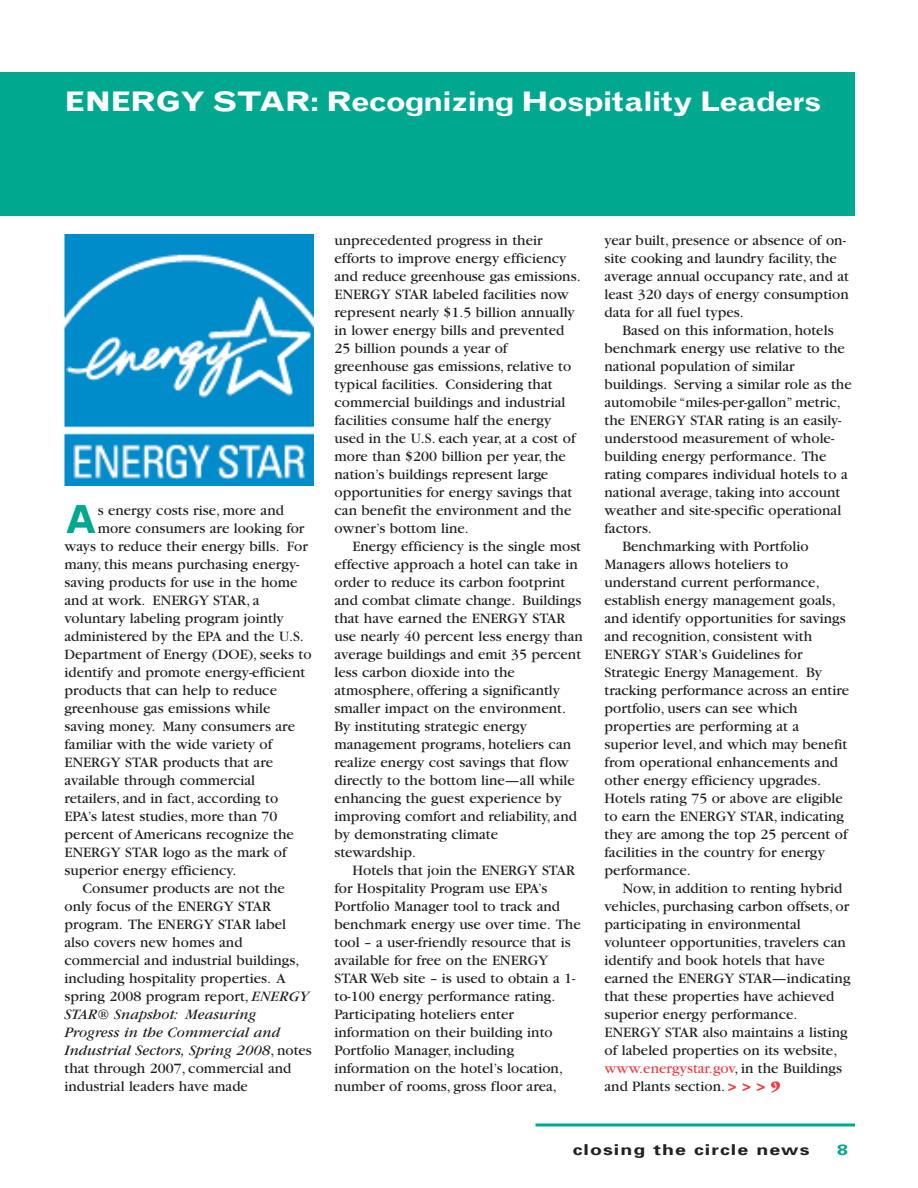
<style>
.page{position:relative;width:918px;height:1188px;background:#fff}
.page>*{position:absolute;margin:0;border:0;box-sizing:border-box;transform-origin:0 0}
.t1{font:700 38.85px "Grotesque";color:#00a88f}
.t2{font:700 27px "Grotesque";letter-spacing:-.04em;color:#fff;scale:1.2 1}
.t3{font:15px/18px "Garamond";color:#231f20}
.t4{font:italic 15px "Garamond";letter-spacing:.005em;color:#231f20}
.t5{font:15px "Garamond";letter-spacing:.005em;color:#ef3d42}
.t6{font:700 15px "Univers";letter-spacing:.055em;color:#231f20;scale:1.3 1}
.t7{font:700 15px "Univers";color:#00a88f;scale:1.3 1}
.s1{font-style:italic}
.s2{font-style:normal}
.s3{color:#231f20}
.s4{font-weight:900;color:#ef3d42}
</style>
<div class="page">
<hr style="left:536px;top:1124px;width:319px;height:2px;background:#00a88f">
<div style="left:0;top:72px;width:855px;height:144px;background:#00a88f"></div>
<img style="left:64px;top:234px;width:250px;height:252px">
<h2 class="t2" style="left:64px;top:91px;width:632px">ENERGY STAR: Recognizing Hospitality Leaders</h2>
<h1 class="t1" style="left:64px;top:505px;width:35px">A</h1>
<p class="t3" style="left:98px;top:503px;width:188px">s energy costs rise, more and</p>
<p class="t3" style="left:98px;top:521px;width:208px">more consumers are looking for</p>
<p class="t3" style="left:64px;top:539px;width:245px">ways to reduce their energy bills. For</p>
<p class="t3" style="left:64px;top:557px;width:237px">many, this means purchasing energy-</p>
<p class="t3" style="left:64px;top:575px;width:235px">saving products for use in the home</p>
<p class="t3" style="left:64px;top:593px;width:197px">and at work. ENERGY STAR, a</p>
<p class="t3" style="left:64px;top:611px;width:221px">voluntary labeling program jointly</p>
<p class="t3" style="left:64px;top:629px;width:241px">administered by the EPA and the U.S.</p>
<p class="t3" style="left:64px;top:647px;width:249px">Department of Energy (DOE), seeks to</p>
<p class="t3" style="left:64px;top:665px;width:242px">identify and promote energy-efficient</p>
<p class="t3" style="left:64px;top:683px;width:214px">products that can help to reduce</p>
<p class="t3" style="left:64px;top:701px;width:208px">greenhouse gas emissions while</p>
<p class="t3" style="left:64px;top:719px;width:232px">saving money. Many consumers are</p>
<p class="t3" style="left:64px;top:737px;width:209px">familiar with the wide variety of</p>
<p class="t3" style="left:64px;top:755px;width:210px">ENERGY STAR products that are</p>
<p class="t3" style="left:64px;top:773px;width:192px">available through commercial</p>
<p class="t3" style="left:64px;top:791px;width:215px">retailers, and in fact, according to</p>
<p class="t3" style="left:64px;top:809px;width:215px">EPA’s latest studies, more than 70</p>
<p class="t3" style="left:64px;top:827px;width:231px">percent of Americans recognize the</p>
<p class="t3" style="left:64px;top:845px;width:224px">ENERGY STAR logo as the mark of</p>
<p class="t3" style="left:64px;top:863px;width:173px">superior energy efficiency.</p>
<p class="t3" style="left:82px;top:881px;width:204px">Consumer products are not the</p>
<p class="t3" style="left:64px;top:899px;width:208px">only focus of the ENERGY STAR</p>
<p class="t3" style="left:64px;top:917px;width:223px">program. The ENERGY STAR label</p>
<p class="t3" style="left:64px;top:935px;width:180px">also covers new homes and</p>
<p class="t3" style="left:64px;top:953px;width:236px">commercial and industrial buildings,</p>
<p class="t3" style="left:64px;top:971px;width:223px">including hospitality properties. A</p>
<p class="t3" style="left:64px;top:989px;width:246px">spring 2008 program report, <span class="s1">ENERGY</span></p>
<p class="t4" style="left:65px;top:1010px;width:193px">STAR® Snapshot: Measuring</p>
<p class="t4" style="left:65px;top:1028px;width:217px">Progress in the Commercial and</p>
<p class="t4" style="left:65px;top:1046px;width:249px">Industrial Sectors, Spring 2008<span class="s2">, notes</span></p>
<p class="t3" style="left:65px;top:1061px;width:228px">that through 2007, commercial and</p>
<p class="t3" style="left:65px;top:1079px;width:185px">industrial leaders have made</p>
<p class="t3" style="left:334px;top:233px;width:248px">unprecedented progress in their efforts to improve energy efficiency and reduce greenhouse gas emissions.<br>ENERGY STAR labeled facilities now represent nearly $1.5 billion annually in lower energy bills and prevented 25 billion pounds a year of greenhouse gas emissions, relative to typical facilities. Considering that commercial buildings and industrial facilities consume half the energy used in the U.S. each year, at a cost of more than $200 billion per year, the nation’s buildings represent large opportunities for energy savings that can benefit the environment and the owner’s bottom line.</p>
<p class="t3" style="left:335px;top:539px;width:250px;text-indent:18px">Energy efficiency is the single most effective approach a hotel can take in order to reduce its carbon footprint and combat climate change. Buildings that have earned the ENERGY STAR use nearly 40 percent less energy than average buildings and emit 35 percent less carbon dioxide into the atmosphere, offering a significantly smaller impact on the environment.<br>By instituting strategic energy management programs, hoteliers can realize energy cost savings that flow directly to the bottom line—all while enhancing the guest experience by improving comfort and reliability, and by demonstrating climate stewardship.</p>
<p class="t3" style="left:335px;top:863px;width:248px;text-indent:18px">Hotels that join the ENERGY STAR for Hospitality Program use EPA’s Portfolio Manager tool to track and benchmark energy use over time. The tool – a user-friendly resource that is available for free on the ENERGY STAR Web site – is used to obtain a 1- to-100 energy performance rating.<br>Participating hoteliers enter information on their building into Portfolio Manager, including information on the hotel’s location, number of rooms, gross floor area,</p>
<p class="t3" style="left:605px;top:233px;width:246px">year built, presence or absence of on&shy;site cooking and laundry facility, the average annual occupancy rate, and at least 320 days of energy consumption data for all fuel types.</p>
<p class="t3" style="left:623px;top:323px;width:213px">Based on this information, hotels</p>
<p class="t3" style="left:605px;top:341px;width:242px">benchmark energy use relative to the</p>
<p class="t3" style="left:605px;top:359px;width:192px">national population of similar</p>
<p class="t3" style="left:605px;top:377px;width:249px">buildings. Serving a similar role as the</p>
<p class="t3" style="left:605px;top:395px;width:238px">automobile “miles-per-gallon” metric,</p>
<p class="t3" style="left:605px;top:413px;width:239px">the ENERGY STAR rating is an easily-</p>
<p class="t3" style="left:605px;top:431px;width:231px">understood measurement of whole-</p>
<p class="t3" style="left:605px;top:449px;width:223px">building energy performance. The</p>
<p class="t3" style="left:605px;top:467px;width:245px">rating compares individual hotels to a</p>
<p class="t3" style="left:605px;top:485px;width:237px">national average, taking into account</p>
<p class="t3" style="left:605px;top:503px;width:238px">weather and site-specific operational</p>
<p class="t3" style="left:605px;top:521px;width:49px">factors.</p>
<p class="t3" style="left:623px;top:539px;width:188px">Benchmarking with Portfolio</p>
<p class="t3" style="left:605px;top:557px;width:185px">Managers allows hoteliers to</p>
<p class="t3" style="left:605px;top:575px;width:217px">understand current performance,</p>
<p class="t3" style="left:605px;top:593px;width:233px">establish energy management goals,</p>
<p class="t3" style="left:605px;top:611px;width:243px">and identify opportunities for savings</p>
<p class="t3" style="left:605px;top:629px;width:209px">and recognition, consistent with</p>
<p class="t3" style="left:605px;top:647px;width:200px">ENERGY STAR’s Guidelines for</p>
<p class="t3" style="left:605px;top:665px;width:219px">Strategic Energy Management. By</p>
<p class="t3" style="left:605px;top:683px;width:246px">tracking performance across an entire</p>
<p class="t3" style="left:605px;top:701px;width:195px">portfolio, users can see which</p>
<p class="t3" style="left:605px;top:719px;width:196px">properties are performing at a</p>
<p class="t3" style="left:605px;top:737px;width:244px">superior level, and which may benefit</p>
<p class="t3" style="left:605px;top:755px;width:235px">from operational enhancements and</p>
<p class="t3" style="left:605px;top:773px;width:218px">other energy efficiency upgrades.</p>
<p class="t3" style="left:605px;top:791px;width:240px">Hotels rating 75 or above are eligible</p>
<p class="t3" style="left:605px;top:809px;width:241px">to earn the ENERGY STAR, indicating</p>
<p class="t3" style="left:605px;top:827px;width:245px">they are among the top 25 percent of</p>
<p class="t3" style="left:605px;top:845px;width:222px">facilities in the country for energy</p>
<p class="t3" style="left:605px;top:863px;width:88px">performance.</p>
<p class="t3" style="left:623px;top:881px;width:221px">Now, in addition to renting hybrid</p>
<p class="t3" style="left:605px;top:899px;width:246px">vehicles, purchasing carbon offsets, or</p>
<p class="t3" style="left:605px;top:917px;width:198px">participating in environmental</p>
<p class="t3" style="left:605px;top:935px;width:243px">volunteer opportunities, travelers can</p>
<p class="t3" style="left:605px;top:953px;width:222px">identify and book hotels that have</p>
<p class="t3" style="left:605px;top:971px;width:248px">earned the ENERGY STAR—indicating</p>
<p class="t3" style="left:605px;top:989px;width:231px">that these properties have achieved</p>
<p class="t3" style="left:605px;top:1007px;width:195px">superior energy performance.</p>
<p class="t3" style="left:605px;top:1025px;width:245px">ENERGY STAR also maintains a listing</p>
<p class="t3" style="left:605px;top:1043px;width:234px">of labeled properties on its website,</p>
<p class="t5" style="left:605px;top:1063px;width:239px">www.energystar.gov<span class="s3">, in the Buildings</span></p>
<p class="t3" style="left:605px;top:1079px;width:178px">and Plants section. <span class="s4">&gt; &gt; &gt; 9</span></p>
<p class="t6" style="left:573px;top:1144px;width:184px">closing the circle news</p>
<p class="t7" style="left:837px;top:1144px;width:10px">8</p>
</div>
